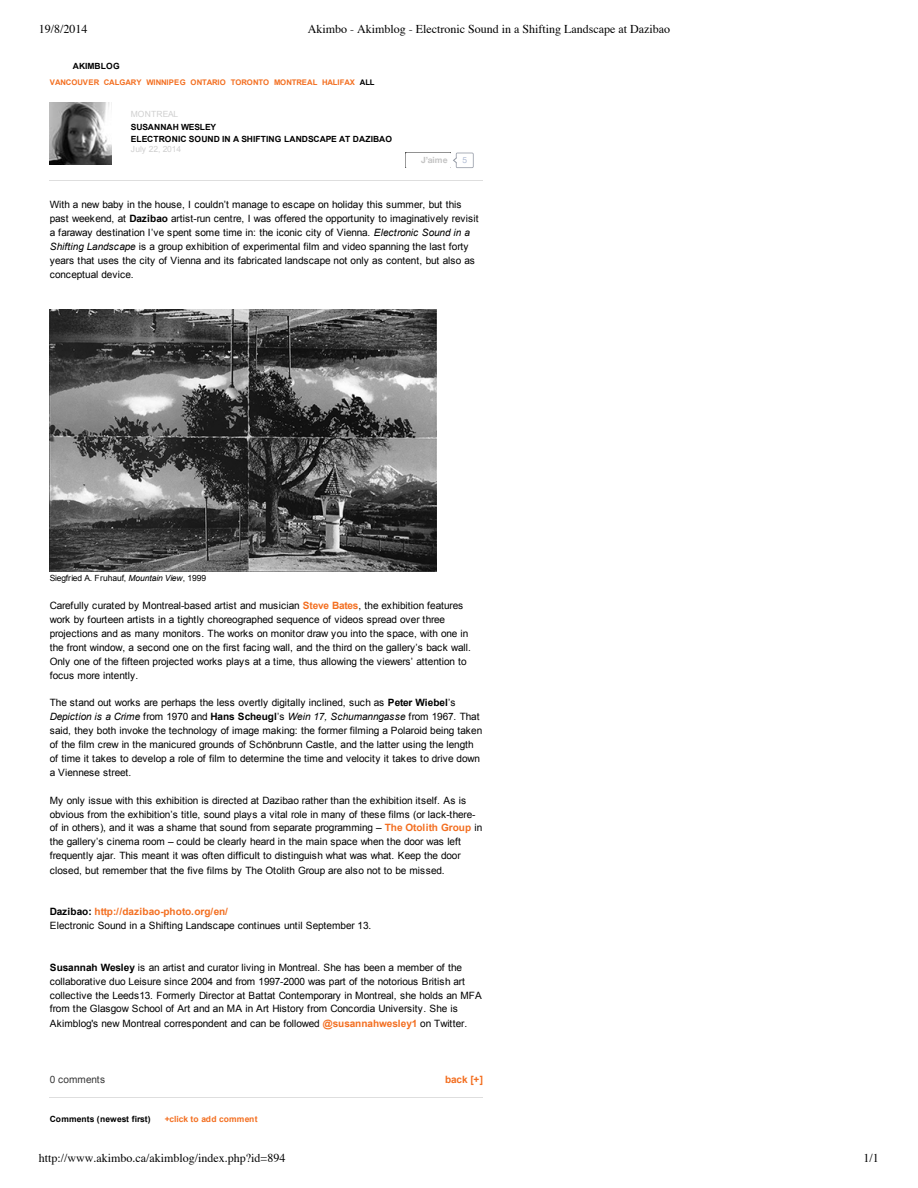
<style>
.page{position:relative;width:918px;height:1188px;background:#fff}
.page>*{position:absolute;margin:0;border:0;box-sizing:border-box;transform-origin:0 0}
.t1{font:12px "Times";color:#000}
.t2{font:10.05px/14px "Arial";letter-spacing:-.02em;color:#000}
.t3{font:10.05px "Arial";letter-spacing:.015em;color:#383838}
.t4{font:700 10.05px "Arial";color:#f36f21}
.t5{font:700 8.55px/11.6px "Arial";letter-spacing:.005em;color:#000}
.t6{font:8.55px "Arial";letter-spacing:-.01em;color:#000}
.t7{font:8.55px "Arial";letter-spacing:-.01em;color:#d0d0d0}
.t8{font:700 8.55px "Arial";letter-spacing:-.005em;color:#f36f21}
.t9{font:700 8.55px "Helvetica Neue";color:#ababab}
.t10{font:8.55px "Helvetica Neue";color:#b0bcd4}
.t11{font:700 7.8px "Arial";letter-spacing:-.015em;color:#f36f21}
.s1{color:#000}
.s2{font-weight:700}
.s3{font-style:italic}
.s4{font-weight:700;color:#f36f21}
</style>
<div class="page">
<hr style="left:50px;top:180px;width:433px;height:1px;background:#dedede">
<img style="left:50px;top:102px;width:62px;height:62px">
<svg style="left:405px;top:152px;width:69px;height:16px"></svg>
<hr style="left:50px;top:1097px;width:433px;height:1px;background:#dedede">
<img style="left:50px;top:310px;width:387px;height:261px">
<p class="t1" style="left:39px;top:24px;width:50px">19/8/2014</p>
<p class="t1" style="left:308px;top:24px;width:364px">Akimbo - Akimblog - Electronic Sound in a Shifting Landscape at Dazibao</p>
<p class="t5" style="left:73px;top:60px;width:48px">AKIMBLOG</p>
<p class="t11" style="left:50px;top:78px;width:326px">VANCOUVER CALGARY WINNIPEG ONTARIO TORONTO MONTREAL HALIFAX <span class="s1">ALL</span></p>
<p class="t7" style="left:131px;top:109px;width:49px">MONTREAL</p>
<p class="t7" style="left:131px;top:144px;width:52px">July 22, 2014</p>
<p class="t5" style="left:131px;top:121px;width:263px">SUSANNAH WESLEY<br>ELECTRONIC SOUND IN A SHIFTING LANDSCAPE AT DAZIBAO</p>
<p class="t9" style="left:421px;top:155px;width:28px">J’aime</p>
<p class="t10" style="left:462px;top:155px;width:6px">5</p>
<p class="t2" style="left:50px;top:198px;width:431px">With a new baby in the house, I couldn’t manage to escape on holiday this summer, but this past weekend, at <span class="s2">Dazibao</span> artist--run centre, I was offered the opportunity to imaginatively revisit a faraway destination I’ve spent some time in: the iconic city of Vienna. <span class="s3">Electronic Sound in a Shifting Landscape</span> is a group exhibition of experimental film and video spanning the last forty years that uses the city of Vienna and its fabricated landscape not only as content, but also as conceptual device.</p>
<p class="t6" style="left:50px;top:573px;width:158px">Siegfried A. Fruhauf, <span class="s3">Mountain View</span>, 1999</p>
<p class="t2" style="left:50px;top:599px;width:423px">Carefully curated by Montreal--based artist and musician <span class="s4">Steve Bates</span>, the exhibition features work by fourteen artists in a tightly choreographed sequence of videos spread over three projections and as many monitors. The works on monitor draw you into the space, with one in the front window, a second one on the first facing wall, and the third on the gallery’s back wall.<br>Only one of the fifteen projected works plays at a time, thus allowing the viewers’ attention to focus more intently.</p>
<p class="t2" style="left:50px;top:696px;width:434px">The stand out works are perhaps the less overtly digitally inclined, such as <span class="s2">Peter Wiebel</span>’s <span class="s3">Depiction is a Crime</span> from 1970 and <span class="s2">Hans Scheugl</span>’s <span class="s3">Wein 17, Schumanngasse</span> from 1967. That said, they both invoke the technology of image making: the former filming a Polaroid being taken of the film crew in the manicured grounds of Schönbrunn Castle, and the latter using the length of time it takes to develop a role of film to determine the time and velocity it takes to drive down a Viennese street.</p>
<p class="t2" style="left:50px;top:793px;width:434px">My only issue with this exhibition is directed at Dazibao rather than the exhibition itself. As is obvious from the exhibition’s title, sound plays a vital role in many of these films (or lack--there-- of in others), and it was a shame that sound from separate programming – <span class="s4">The Otolith Group</span> in the gallery’s cinema room – could be clearly heard in the main space when the door was left frequently ajar. This meant it was often difficult to distinguish what was what. Keep the door closed, but remember that the five films by The Otolith Group are also not to be missed.</p>
<p class="t2" style="left:50px;top:905px;width:323px"><span class="s2">Dazibao:</span> <span class="s4">http://dazibao--photo.org/en/<br></span>Electronic Sound in a Shifting Landscape continues until September 13.</p>
<p class="t2" style="left:50px;top:960px;width:434px"><span class="s2">Susannah Wesley</span> is an artist and curator living in Montreal. She has been a member of the collaborative duo Leisure since 2004 and from 1997--2000 was part of the notorious British art collective the Leeds13. Formerly Director at Battat Contemporary in Montreal, she holds an MFA from the Glasgow School of Art and an MA in Art History from Concordia University. She is Akimblog's new Montreal correspondent and can be followed <span class="s4">@susannahwesley1</span> on Twitter.</p>
<p class="t3" style="left:50px;top:1074px;width:57px">0 comments</p>
<p class="t4" style="left:445px;top:1074px;width:40px">back [+]</p>
<p class="t5" style="left:50px;top:1113px;width:103px">Comments (newest first)</p>
<p class="t8" style="left:165px;top:1114px;width:94px">+click to add comment</p>
<p class="t1" style="left:39px;top:1153px;width:248px">http://www.akimbo.ca/akimblog/index.php?id=894</p>
<p class="t1" style="left:864px;top:1153px;width:17px">1/1</p>
</div>
